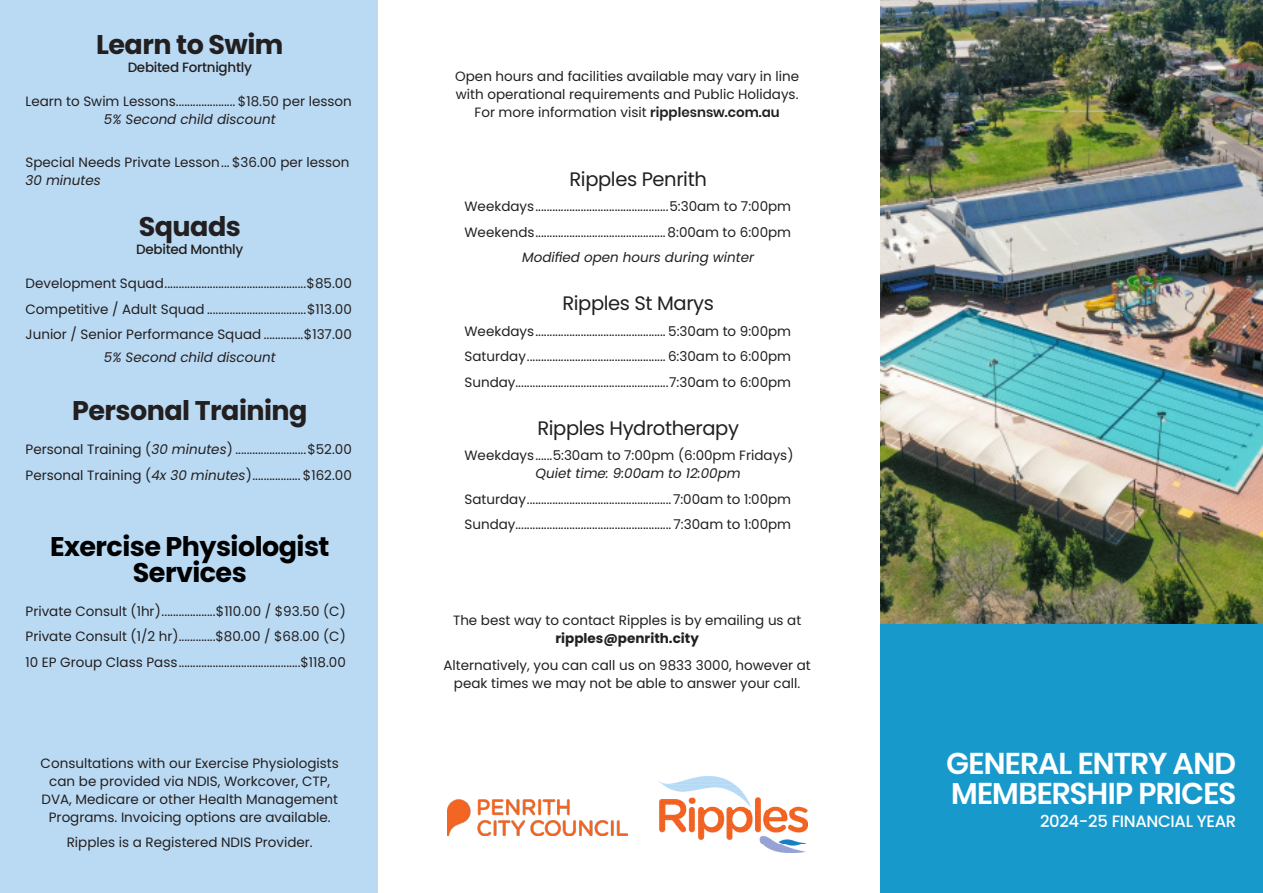
<style>
.page{position:relative;width:1263px;height:893px;background:#fff}
.page>*{position:absolute;margin:0;border:0;box-sizing:border-box;transform-origin:0 0}
.t1{font:600 30px/30px "Poppins";letter-spacing:-.02em;color:#fff}
.Header_2{font:700 27px "Poppins";letter-spacing:-.02em;color:#231f20}
.Header_2-2{font:700 27px/25.5px "Poppins";letter-spacing:-.02em;color:#000;text-align:center}
.t2{font:24px/24px "Myriad Pro";letter-spacing:-.02em;color:#fff;text-align:center}
.Body_1{font:19.5px "Poppins";letter-spacing:-.02em;color:#231f20}
.t3{font:500 16.5px "Poppins";letter-spacing:-.02em;color:#fff}
.Body_1-2{font:13.5px/18px "Poppins";color:#231f20;text-align:center}
.Header_2-3{font:13.5px/22.5px "Poppins";color:#231f20;text-align:center}
.Header_2-4{font:500 13.5px "Poppins";letter-spacing:-.02em;color:#231f20}
.Body_1-3{font:italic 13.5px "Poppins";color:#231f20}
.s1{font-style:italic}
.s2{font-weight:600}
.s3{font-weight:700}
</style>
<div class="page">
<img style="left:880px;top:0;width:383px;height:624px">
<div style="left:0;top:0;width:417px;height:893px;background:#badaf3"></div>
<div style="left:838px;top:624px;width:425px;height:269px;background:#1899cb"></div>
<img style="left:447px;top:799px;width:180px;height:36px">
<div style="left:832px;top:0;width:48px;height:893px;background:#fff"></div>
<img style="left:658px;top:776px;width:149px;height:76px">
<div style="left:378px;top:0;width:39px;height:893px;background:#fff"></div>
<p class="Header_2" style="left:96px;top:29px;width:189px">Learn to Swim</p>
<p class="Header_2-4" style="left:128px;top:59px;width:126px">Debited Fortnightly</p>
<p class="Body_1-2" style="left:26px;top:92px;width:328px">Learn to Swim Lessons..................... $18.50 per lesson<br><span class="s1">5% Second child discount</span></p>
<p class="Body_1-2" style="left:26px;top:154px;width:326px;text-align:left">Special Needs Private Lesson... $36.00 per lesson<br><span class="s1">30 minutes</span></p>
<p class="Header_2" style="left:139px;top:211px;width:104px">Squads</p>
<p class="Header_2-4" style="left:136px;top:242px;width:109px">Debited Monthly</p>
<p class="Header_2-3" style="left:26px;top:272px;width:328px">Development Squad..................................................$85.00</p>
<p class="Header_2-3" style="left:26px;top:298px;width:328px">Competitive / Adult Squad ...................................$113.00</p>
<p class="Header_2-3" style="left:26px;top:323px;width:328px">Junior / Senior Performance Squad ..............$137.00<br><span class="s1">5% Second child discount</span></p>
<p class="Header_2" style="left:72px;top:395px;width:237px">Personal Training</p>
<p class="Body_1-2" style="left:26px;top:441px;width:328px">Personal Training (<span class="s1">30 minutes</span>) .........................$52.00</p>
<p class="Body_1-2" style="left:26px;top:466px;width:328px">Personal Training (<span class="s1">4x 30 minutes</span>)................. $162.00</p>
<p class="Header_2-2" style="left:50px;top:534px;width:281px">Exercise Physiologist<br>Services</p>
<p class="Body_1-2" style="left:26px;top:602px;width:322px">Private Consult (1hr)...................$110.00 / $93.50 (C)</p>
<p class="Body_1-2" style="left:26px;top:628px;width:322px">Private Consult (1/2 hr).............$80.00 / $68.00 (C)</p>
<p class="Body_1-2" style="left:26px;top:653px;width:322px">10 EP Group Class Pass...........................................$118.00</p>
<p class="Body_1-2" style="left:41px;top:754px;width:300px">Consultations with our Exercise Physiologists can be provided via NDIS, Workcover, CTP, DVA, Medicare or other Health Management Programs. Invoicing options are available.</p>
<p class="Body_1-2" style="left:67px;top:833px;width:247px">Ripples is a Registered NDIS Provider.</p>
<p class="Body_1-2" style="left:455px;top:67px;width:345px">Open hours and facilities available may vary in line with operational requirements and Public Holidays.<br>For more information visit <span class="s2">ripplesnsw.com.au</span></p>
<p class="Body_1" style="left:569px;top:168px;width:139px">Ripples Penrith</p>
<p class="Body_1-2" style="left:464px;top:198px;width:328px">Weekdays...............................................5:30am to 7:00pm</p>
<p class="Body_1-2" style="left:464px;top:223px;width:328px">Weekends..............................................8:00am to 6:00pm</p>
<p class="Body_1-3" style="left:522px;top:250px;width:234px">Modified open hours during winter</p>
<p class="Body_1" style="left:562px;top:292px;width:153px">Ripples St Marys</p>
<p class="Body_1-2" style="left:464px;top:322px;width:328px">Weekdays.............................................. 5:30am to 9:00pm</p>
<p class="Body_1-2" style="left:464px;top:348px;width:328px">Saturday................................................. 6:30am to 6:00pm</p>
<p class="Body_1-2" style="left:464px;top:373px;width:328px">Sunday......................................................7:30am to 6:00pm</p>
<p class="Body_1" style="left:537px;top:417px;width:203px">Ripples Hydrotherapy</p>
<p class="Body_1-2" style="left:535px;top:447px;width:259px;text-align:left;text-indent:-71px">Weekdays......5:30am to 7:00pm (6:00pm Fridays)<br><span class="s1">Quiet time: 9:00am to 12:00pm</span></p>
<p class="Body_1-2" style="left:464px;top:490px;width:328px">Saturday...................................................7:00am to 1:00pm</p>
<p class="Body_1-2" style="left:464px;top:516px;width:328px">Sunday....................................................... 7:30am to 1:00pm</p>
<p class="Body_1-2" style="left:453px;top:612px;width:350px">The best way to contact Ripples is by emailing us at <span class="s3">ripples@penrith.city</span></p>
<p class="Body_1-2" style="left:443px;top:656px;width:369px">Alternatively, you can call us on 9833 3000, however at peak times we may not be able to answer your call.</p>
<p class="t1" style="left:946px;top:749px;width:292px">GENERAL ENTRY AND<br>MEMBERSHIP PRICES</p>
<p class="t3" style="left:1040px;top:811px;width:198px">2024-25 FINANCIAL YEAR</p>
<p class="t2" style="left:1010px;top:795px;width:210px">GENERAL ENTRY AND<br>MEMBERSHIP PRICES</p>
</div>
